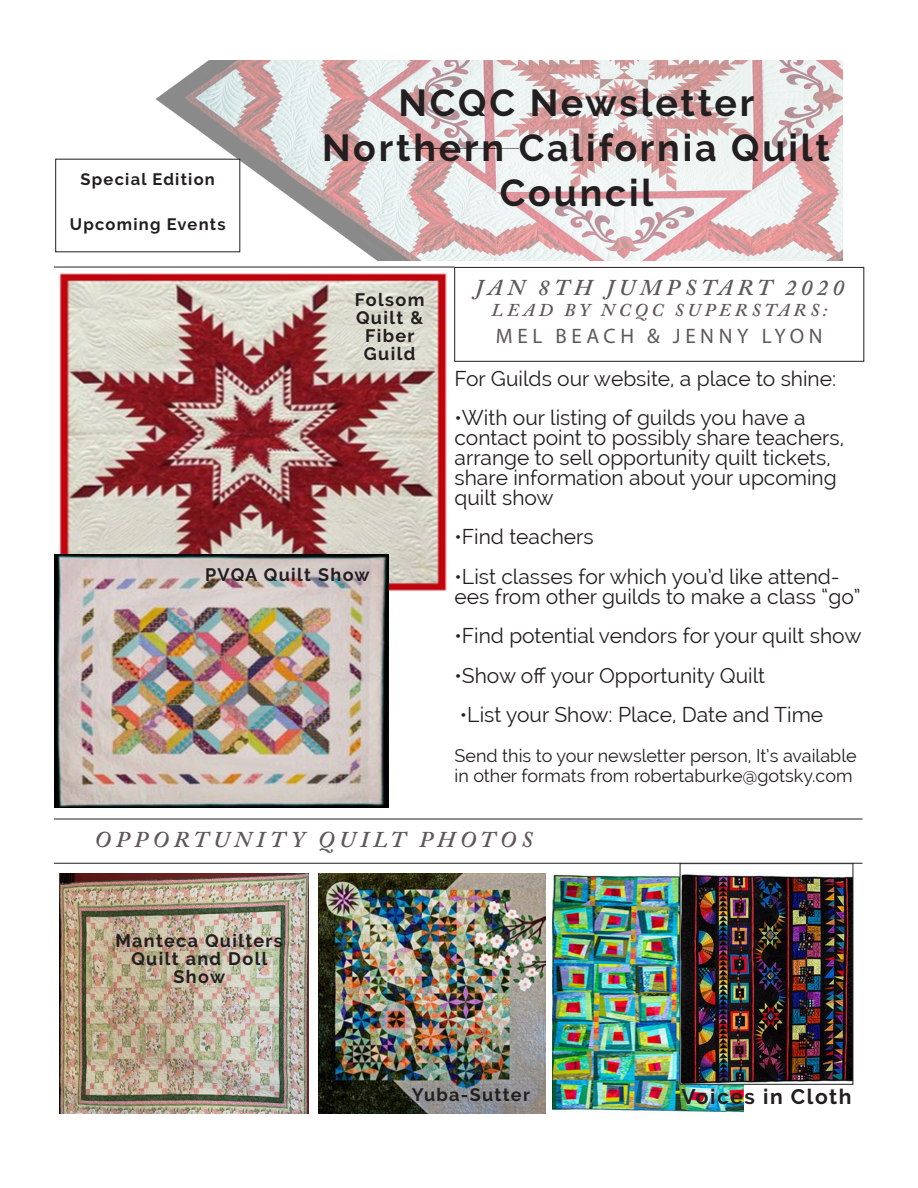
<style>
.page{position:relative;width:918px;height:1188px;background:#fff}
.page>*{position:absolute;margin:0;border:0;box-sizing:border-box;transform-origin:0 0}
.t1{font:700 37.5px/45px "Raleway";letter-spacing:.075em;color:#231f20;text-align:center}
.Page_Section_Header{font:italic 600 22.5px "Adobe Caslon Pro";letter-spacing:.215em;color:#5f585a}
.Body_Text{font:21px/19.8px "Raleway";color:#231f20}
.Page_Section_Header-2{font:21px "Myriad Pro";letter-spacing:.22em;color:#5f585a}
.Bottom_Column_Header{font:700 21px "Raleway";letter-spacing:.075em;color:#231f20}
.Body_Text-2{font:18px/19.8px "Raleway";color:#231f20}
.Bottom_Column_Header-2{font:700 18px/18px "Raleway";letter-spacing:.075em;color:#231f20;text-align:center}
.Page_Section_Header-3{font:italic 600 18px "Adobe Caslon Pro";letter-spacing:.215em;color:#5f585a}
.t2{font:700 16.5px "Raleway";letter-spacing:.075em;color:#231f20}
</style>
<div class="page">
<img style="left:54px;top:273px;width:393px;height:318px">
<img style="left:54px;top:555px;width:335px;height:252px">
<hr style="left:54px;top:267px;width:400px;height:1px;background:#231f20">
<hr style="left:54px;top:863px;width:808px;height:1px;background:#231f20">
<hr style="left:54px;top:819px;width:808px;height:1px;background:#231f20">
<img style="left:155px;top:60px;width:688px;height:201px">
<div style="left:56px;top:159px;width:184px;height:93px;background:#fff"></div>
<img style="left:59px;top:874px;width:250px;height:239px">
<img style="left:319px;top:874px;width:227px;height:239px">
<img style="left:552px;top:874px;width:192px;height:239px">
<img style="left:682px;top:874px;width:169px;height:208px">
<div style="left:680px;top:863px;width:173px;height:221px;border:1px solid #231f20"></div>
<div style="left:454px;top:267px;width:410px;height:95px;border:1px solid #231f20"></div>
<p class="t2" style="left:81px;top:170px;width:136px">Special Edition</p>
<p class="t2" style="left:70px;top:215px;width:157px">Upcoming Events</p>
<h1 class="t1" style="left:322px;top:81px;width:509px">NCQC Newsletter<br>Northern California Quilt<br>Council</h1>
<p class="Bottom_Column_Header-2" style="left:355px;top:291px;width:71px">Folsom<br>Quilt &amp;<br>Fiber<br>Guild</p>
<p class="Page_Section_Header" style="left:475px;top:274px;width:371px">JAN 8TH JUMPSTART 2020</p>
<p class="Page_Section_Header-3" style="left:492px;top:300px;width:337px">LEAD BY NCQC SUPERSTARS:</p>
<p class="Page_Section_Header-2" style="left:496px;top:323px;width:328px">MEL BEACH &amp; JENNY LYON</p>
<p class="Bottom_Column_Header-2" style="left:205px;top:566px;width:166px">PVQA Quilt Show</p>
<p class="Body_Text" style="left:454px;top:368px;width:383px">For Guilds our website, a place to shine:</p>
<p class="Body_Text" style="left:454px;top:408px;width:391px">•With our listing of guilds you have a contact point to possibly share teachers, arrange to sell opportunity quilt tickets, share information about your upcoming quilt show</p>
<p class="Body_Text" style="left:454px;top:527px;width:141px">•Find teachers</p>
<p class="Body_Text" style="left:454px;top:566px;width:408px">•List classes for which you’d like attend&shy;ees from other guilds to make a class “go”</p>
<p class="Body_Text" style="left:454px;top:626px;width:409px">•Find potential vendors for your quilt show</p>
<p class="Body_Text" style="left:454px;top:665px;width:312px">•Show off your Opportunity Quilt</p>
<p class="Body_Text" style="left:460px;top:705px;width:365px">•List your Show: Place, Date and Time</p>
<p class="Body_Text-2" style="left:454px;top:746px;width:404px">Send this to your newsletter person, It’s available in other formats from robertaburke@gotsky.com</p>
<p class="Page_Section_Header" style="left:95px;top:826px;width:439px">OPPORTUNITY QUILT PHOTOS</p>
<p class="Bottom_Column_Header-2" style="left:115px;top:932px;width:169px">Manteca Quilters<br>Quilt and Doll<br>Show</p>
<p class="Bottom_Column_Header-2" style="left:412px;top:1086px;width:120px">Yuba-Sutter</p>
<p class="Bottom_Column_Header" style="left:681px;top:1085px;width:172px">Voices in Cloth</p>
</div>
